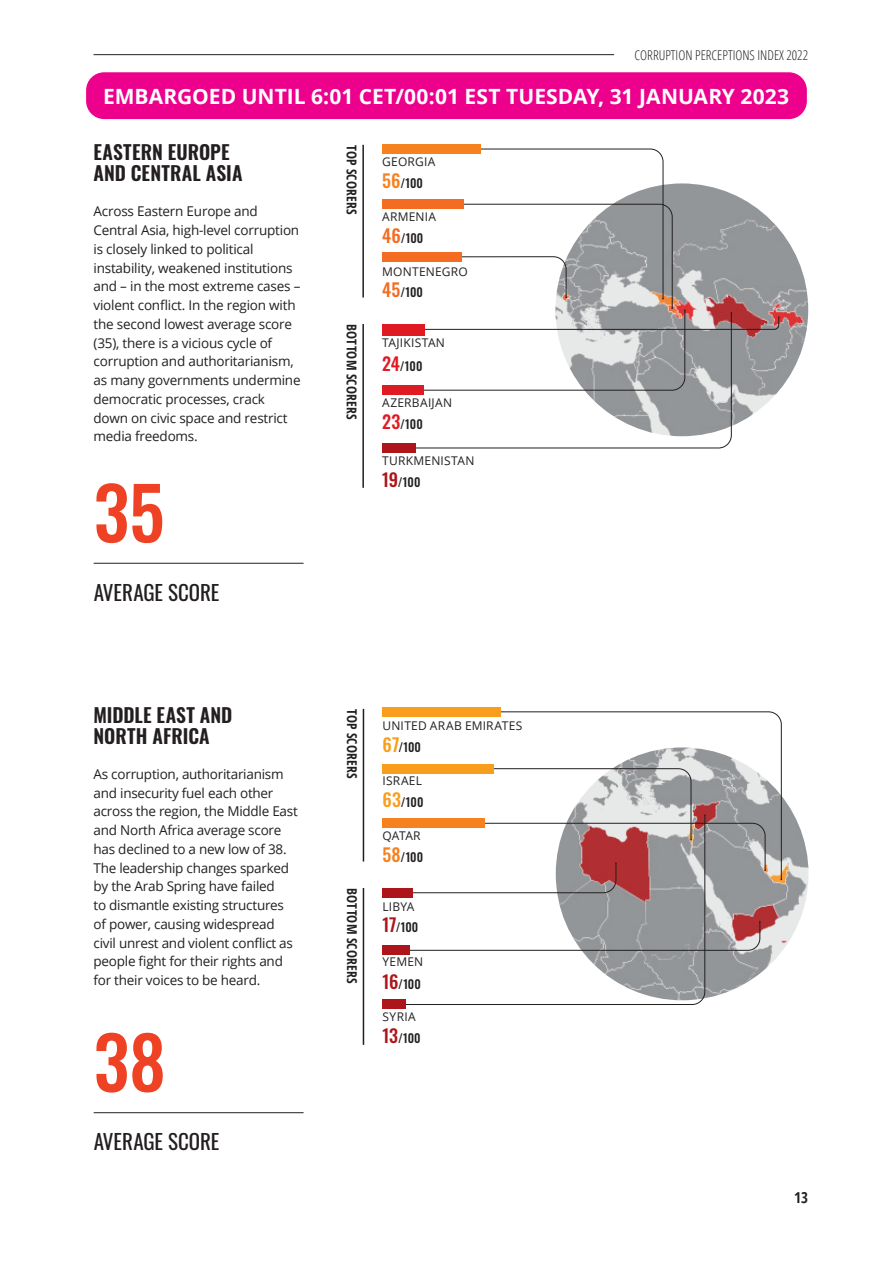
<style>
.page{position:relative;width:893px;height:1263px;background:#fff}
.page>*{position:absolute;margin:0;border:0;box-sizing:border-box;transform-origin:0 0}
.Pullstat_number{font:500 72px "Oswald";color:#ef4123}
.t1{font:700 21px "Open Sans";letter-spacing:.005em;color:#fff}
.Heading_2{font:21px "Oswald";color:#231f20}
.H2_Sections{font:600 19.5px/21px "Oswald";letter-spacing:.005em;color:#231f20}
.t2{font:700 15px "Open Sans Condensed";color:#231f20}
.Body_Copy{font:13.5px/18.8px "Open Sans";letter-spacing:-.015em;color:#231f20}
.Pullstat_country{font:700 13.5px "Open Sans Condensed";letter-spacing:.015em;color:#231f20}
.t3{font:300 condensed 13.5px "Open Sans";color:#231f20}
.Chart_body{font:12px "Open Sans";letter-spacing:.02em;color:#231f20}
.Pullstat_number-2{font:500 12px "Oswald";color:#231f20}
.s1{font-size:18px;color:#f5821f}
.s2{font-size:18px;color:#f36c21}
.s3{font-size:18px;color:#df1a22}
.s4{font-size:18px;color:#ae151a}
.s5{font-size:18px;color:#f99d1c}
</style>
<div class="page">
<hr style="left:94px;top:563px;width:210px;height:1px;background:#231f20">
<img style="left:555px;top:183px;width:253px;height:253px;border-radius:126px">
<hr style="left:362px;top:145px;width:2px;height:152px;background:#231f20">
<hr style="left:362px;top:324px;width:2px;height:164px;background:#231f20">
<div style="left:382px;top:145px;width:99px;height:9px;background:#f5821f"></div>
<div style="left:382px;top:200px;width:82px;height:9px;background:#f36c21"></div>
<div style="left:382px;top:252px;width:80px;height:9px;background:#f36c21"></div>
<div style="left:382px;top:385px;width:41px;height:10px;background:#df1a22"></div>
<svg style="left:402px;top:149px;width:377px;height:299px"></svg>
<div style="left:382px;top:324px;width:43px;height:11px;background:#df1a22"></div>
<div style="left:382px;top:443px;width:34px;height:10px;background:#ae151a"></div>
<hr style="left:94px;top:1112px;width:210px;height:1px;background:#231f20">
<img style="left:556px;top:747px;width:252px;height:253px;border-radius:126px">
<svg style="left:476px;top:711px;width:306px;height:169px"></svg>
<svg style="left:705px;top:921px;width:56px;height:30px;background:#af8e90"></svg>
<svg style="left:403px;top:893px;width:302px;height:112px"></svg>
<svg style="left:411px;top:768px;width:355px;height:125px"></svg>
<hr style="left:363px;top:709px;width:1px;height:152px;background:#231f20">
<hr style="left:363px;top:888px;width:1px;height:157px;background:#231f20">
<div style="left:382px;top:707px;width:119px;height:9px;background:#f99d1c"></div>
<div style="left:382px;top:764px;width:112px;height:9px;background:#f99d1c"></div>
<div style="left:382px;top:818px;width:103px;height:10px;background:#f5821f"></div>
<div style="left:382px;top:888px;width:31px;height:9px;background:#ae151a"></div>
<div style="left:382px;top:945px;width:28px;height:10px;background:#ae151a"></div>
<div style="left:382px;top:1000px;width:23px;height:9px;background:#ae151a"></div>
<hr style="left:94px;top:54px;width:520px;height:1px;background:#231f20">
<div style="left:86px;top:72px;width:721px;height:47px;background:#ec008c;border-radius:18px"></div>
<p class="t3" style="left:635px;top:46px;width:175px">CORRUPTION PERCEPTIONS INDEX 2022</p>
<h2 class="t1" style="left:103px;top:81px;width:688px">EMBARGOED UNTIL 6:01 CET/00:01 EST TUESDAY, 31 JANUARY 2023</h2>
<p class="H2_Sections" style="left:94px;top:143px;width:151px">EASTERN EUROPE<br>AND CENTRAL ASIA</p>
<p class="Body_Copy" style="left:94px;top:202px;width:209px">Across Eastern Europe and<br>Central Asia, high-level corruption is closely linked to political instability, weakened institutions and – in the most extreme cases – violent conflict. In the region with the second lowest average score (35), there is a vicious cycle of corruption and authoritarianism, as many governments undermine democratic processes, crack down on civic space and restrict media freedoms.</p>
<p class="Pullstat_number" style="left:94px;top:475px;width:72px">35</p>
<p class="Heading_2" style="left:94px;top:573px;width:127px">AVERAGE SCORE</p>
<p class="H2_Sections" style="left:94px;top:705px;width:140px">MIDDLE EAST AND<br>NORTH AFRICA</p>
<p class="Body_Copy" style="left:94px;top:764px;width:206px">As corruption, authoritarianism and insecurity fuel each other across the region, the Middle East and North Africa average score has declined to a new low of 38.<br>The leadership changes sparked by the Arab Spring have failed<br>to dismantle existing structures of power, causing widespread civil unrest and violent conflict as people fight for their rights and for their voices to be heard.</p>
<p class="Pullstat_number" style="left:94px;top:1025px;width:74px">38</p>
<p class="Heading_2" style="left:94px;top:1123px;width:127px">AVERAGE SCORE</p>
<p class="Pullstat_country" style="left:361px;top:145px;width:72px;rotate:90deg">TOP SCORERS</p>
<p class="Pullstat_country" style="left:361px;top:324px;width:97px;rotate:90deg">BOTTOM SCORERS</p>
<p class="Chart_body" style="left:382px;top:154px;width:55px">GEORGIA</p>
<p class="Pullstat_number-2" style="left:382px;top:177px;width:42px"><span class="s1">56</span>/100</p>
<p class="Pullstat_number-2" style="left:382px;top:232px;width:43px"><span class="s2">46</span>/100</p>
<p class="Pullstat_number-2" style="left:382px;top:286px;width:42px"><span class="s2">45</span>/100</p>
<p class="Chart_body" style="left:382px;top:208px;width:55px">ARMENIA</p>
<p class="Chart_body" style="left:382px;top:263px;width:87px">MONTENEGRO</p>
<p class="Chart_body" style="left:382px;top:334px;width:64px">TAJIKISTAN</p>
<p class="Pullstat_number-2" style="left:382px;top:360px;width:42px"><span class="s3">24</span>/100</p>
<p class="Chart_body" style="left:382px;top:395px;width:72px">AZERBAIJAN</p>
<p class="Pullstat_number-2" style="left:382px;top:418px;width:42px"><span class="s3">23</span>/100</p>
<p class="Chart_body" style="left:382px;top:453px;width:94px">TURKMENISTAN</p>
<p class="Pullstat_number-2" style="left:382px;top:476px;width:40px"><span class="s4">19</span>/100</p>
<p class="Pullstat_country" style="left:361px;top:709px;width:72px;rotate:90deg">TOP SCORERS</p>
<p class="Pullstat_country" style="left:361px;top:888px;width:97px;rotate:90deg">BOTTOM SCORERS</p>
<p class="Chart_body" style="left:382px;top:718px;width:141px">UNITED ARAB EMIRATES</p>
<p class="Pullstat_number-2" style="left:382px;top:741px;width:40px"><span class="s5">67</span>/100</p>
<p class="Chart_body" style="left:382px;top:772px;width:41px">ISRAEL</p>
<p class="Pullstat_number-2" style="left:382px;top:796px;width:43px"><span class="s5">63</span>/100</p>
<p class="Chart_body" style="left:382px;top:827px;width:40px">QATAR</p>
<p class="Pullstat_number-2" style="left:382px;top:850px;width:42px"><span class="s1">58</span>/100</p>
<p class="Chart_body" style="left:382px;top:898px;width:33px">LIBYA</p>
<p class="Pullstat_number-2" style="left:382px;top:920px;width:37px"><span class="s4">17</span>/100</p>
<p class="Chart_body" style="left:382px;top:953px;width:42px">YEMEN</p>
<p class="Pullstat_number-2" style="left:382px;top:977px;width:40px"><span class="s4">16</span>/100</p>
<p class="Pullstat_number-2" style="left:382px;top:1032px;width:40px"><span class="s4">13</span>/100</p>
<p class="Chart_body" style="left:382px;top:1009px;width:35px">SYRIA</p>
<p class="t2" style="left:794px;top:1187px;width:15px">13</p>
</div>
